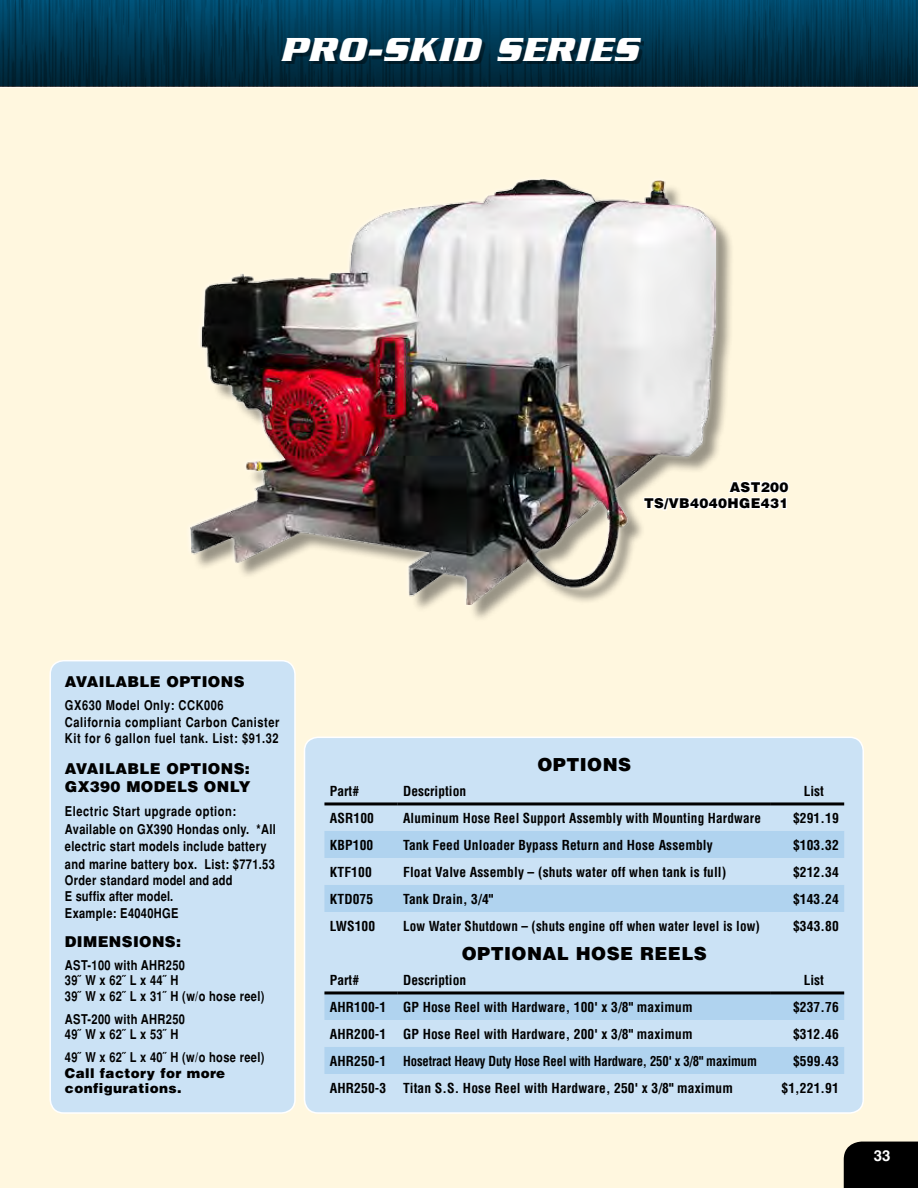
<style>
.page{position:relative;width:918px;height:1188px;background:#fff}
.page>*{position:absolute;margin:0;border:0;box-sizing:border-box;transform-origin:0 0}
.t1{font:italic 700 36px "Serpentine";letter-spacing:.025em;color:#fff}
.t2{font:900 18px "Helvetica";letter-spacing:.025em;color:#000}
.t3{font:900 15px/18px "Helvetica";letter-spacing:.025em;color:#000}
.t4{font:700 15px "Helvetica";color:#fff}
.t5{font:700 condensed 13.5px "Helvetica";letter-spacing:.01em;color:#000}
.t6{font:700 condensed 13.5px/17.5px "Helvetica";letter-spacing:.025em;color:#000}
.t7{font:700 condensed 13.5px "Helvetica";letter-spacing:-.01em;color:#000;scale:.94 1}
.t8{font:900 13.5px/15.8px "Helvetica";letter-spacing:.03em;color:#000}
</style>
<div class="page">
<div style="left:0;top:81px;width:918px;height:1107px;background:#fff7df"></div>
<div style="left:844px;top:1142px;width:74px;height:46px;background:#000"></div>
<hr style="left:0;top:85px;width:918px;height:3px;background:#fff">
<svg style="left:0;top:0;width:918px;height:86px;background:#003751"></svg>
<div style="left:304px;top:737px;width:559px;height:376px;background:#cbe2f5;border-radius:14px"></div>
<div style="left:304px;top:737px;width:560px;height:377px;border:2px solid #fff;border-radius:14px"></div>
<div style="left:50px;top:661px;width:245px;height:452px;background:#cbe2f5;border-radius:14px"></div>
<div style="left:50px;top:660px;width:246px;height:454px;border:2px solid #fff;border-radius:14px"></div>
<div style="left:285px;top:41px;width:359px;height:23px;background:#000;opacity:.4"></div>
<svg style="left:324px;top:831px;width:520px;height:243px"></svg>
<hr style="left:324px;top:991px;width:74px;height:3px;background:#000">
<hr style="left:398px;top:991px;width:372px;height:3px;background:#000">
<hr style="left:770px;top:991px;width:74px;height:3px;background:#000">
<hr style="left:324px;top:802px;width:74px;height:3px;background:#000">
<hr style="left:398px;top:802px;width:372px;height:3px;background:#000">
<hr style="left:770px;top:802px;width:74px;height:3px;background:#000">
<div style="left:193px;top:182px;width:541px;height:440px;background:#000;opacity:.4"></div>
<div style="left:185px;top:175px;width:536px;height:434px;background:#fff;opacity:.7"></div>
<img style="left:190px;top:180px;width:526px;height:424px">
<svg style="left:642px;top:477px;width:147px;height:37px"></svg>
<h1 class="t1" style="left:280px;top:29px;width:359px">PRO-SKID SERIES</h1>
<p class="t8" style="left:644px;top:478px;width:146px;line-height:16.5px;text-align:right">AST200<br>TS/VB4040HGE431</p>
<p class="t3" style="left:65px;top:672px;width:181px">AVAILABLE OPTIONS</p>
<p class="t6" style="left:65px;top:697px;width:216px;line-height:16.5px">GX630 Model Only: CCK006<br>California compliant Carbon Canister<br>Kit for 6 gallon fuel tank. List: $91.32</p>
<p class="t3" style="left:65px;top:759px;width:187px">AVAILABLE OPTIONS:<br>GX390 MODELS ONLY</p>
<p class="t6" style="left:65px;top:803px;width:213px">Electric Start upgrade option:<br>Available on GX390 Hondas only. *All electric start models include battery and marine battery box. List: $771.53</p>
<p class="t6" style="left:65px;top:872px;width:169px;line-height:16.4px">Order standard model and add<br>E suffix after model.<br>Example: E4040HGE</p>
<p class="t3" style="left:65px;top:932px;width:118px">DIMENSIONS:</p>
<p class="t6" style="left:65px;top:957px;width:201px;line-height:15.8px">AST-100 with AHR250<br>39˝ W x 62˝ L x 44˝ H<br>39˝ W x 62˝ L x 31˝ H (w/o hose reel)</p>
<p class="t6" style="left:65px;top:1011px;width:122px;line-height:15.8px">AST-200 with AHR250<br>49˝ W x 62˝ L x 53˝ H</p>
<p class="t6" style="left:65px;top:1048px;width:201px">49˝ W x 62˝ L x 40˝ H (w/o hose reel)</p>
<p class="t8" style="left:65px;top:1064px;width:162px">Call factory for more configurations.</p>
<h2 class="t2" style="left:537px;top:753px;width:95px">OPTIONS</h2>
<p class="t5" style="left:330px;top:783px;width:31px">Part#</p>
<p class="t5" style="left:403px;top:783px;width:64px">Description</p>
<p class="t5" style="left:804px;top:783px;width:22px">List</p>
<p class="t5" style="left:330px;top:810px;width:46px">ASR100</p>
<p class="t5" style="left:403px;top:810px;width:359px">Aluminum Hose Reel Support Assembly with Mounting Hardware</p>
<p class="t5" style="left:793px;top:810px;width:47px">$291.19</p>
<p class="t5" style="left:330px;top:837px;width:45px">KBP100</p>
<p class="t5" style="left:403px;top:837px;width:311px">Tank Feed Unloader Bypass Return and Hose Assembly</p>
<p class="t5" style="left:793px;top:837px;width:47px">$103.32</p>
<p class="t5" style="left:330px;top:864px;width:43px">KTF100</p>
<p class="t5" style="left:403px;top:864px;width:325px">Float Valve Assembly – (shuts water off when tank is full)</p>
<p class="t5" style="left:793px;top:864px;width:47px">$212.34</p>
<p class="t5" style="left:330px;top:891px;width:45px">KTD075</p>
<p class="t5" style="left:403px;top:891px;width:92px">Tank Drain, 3/4"</p>
<p class="t5" style="left:793px;top:891px;width:47px">$143.24</p>
<p class="t5" style="left:330px;top:918px;width:47px">LWS100</p>
<p class="t5" style="left:403px;top:918px;width:358px">Low Water Shutdown – (shuts engine off when water level is low)</p>
<p class="t5" style="left:793px;top:918px;width:47px">$343.80</p>
<h2 class="t2" style="left:462px;top:942px;width:247px">OPTIONAL HOSE REELS</h2>
<p class="t5" style="left:330px;top:972px;width:31px">Part#</p>
<p class="t5" style="left:403px;top:972px;width:64px">Description</p>
<p class="t5" style="left:804px;top:972px;width:22px">List</p>
<p class="t5" style="left:330px;top:999px;width:58px">AHR100-1</p>
<p class="t5" style="left:403px;top:999px;width:291px">GP Hose Reel with Hardware, 100' x 3/8" maximum</p>
<p class="t5" style="left:793px;top:999px;width:47px">$237.76</p>
<p class="t5" style="left:330px;top:1026px;width:58px">AHR200-1</p>
<p class="t5" style="left:403px;top:1026px;width:291px">GP Hose Reel with Hardware, 200' x 3/8" maximum</p>
<p class="t5" style="left:793px;top:1026px;width:47px">$312.46</p>
<p class="t5" style="left:330px;top:1053px;width:58px">AHR250-1</p>
<p class="t7" style="left:403px;top:1053px;width:378px">Hosetract Heavy Duty Hose Reel with Hardware, 250' x 3/8" maximum</p>
<p class="t5" style="left:793px;top:1053px;width:47px">$599.43</p>
<p class="t5" style="left:330px;top:1080px;width:58px">AHR250-3</p>
<p class="t5" style="left:403px;top:1080px;width:331px">Titan S.S. Hose Reel with Hardware, 250' x 3/8" maximum</p>
<p class="t5" style="left:781px;top:1080px;width:59px">$1,221.91</p>
<p class="t4" style="left:874px;top:1149px;width:18px">33</p>
</div>
